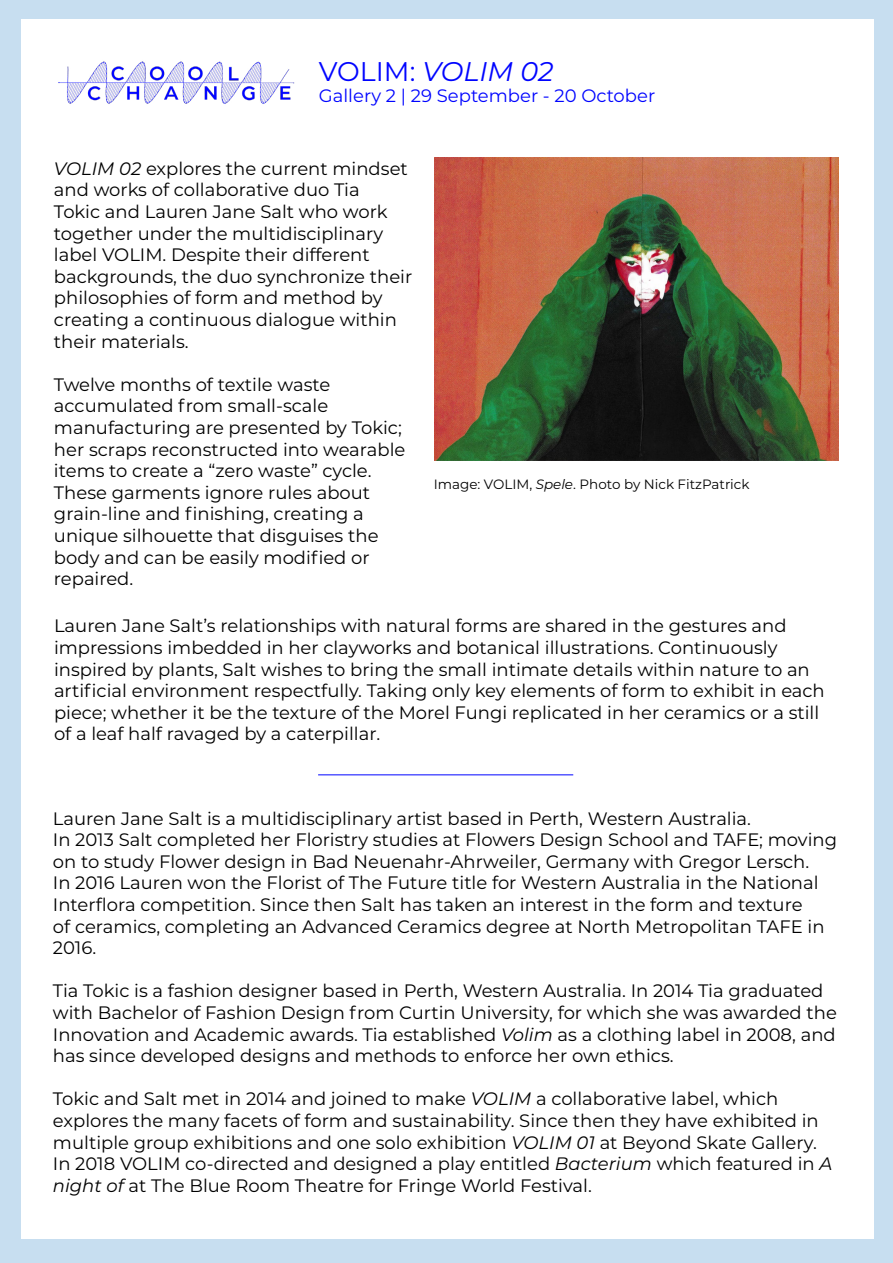
<style>
.page{position:relative;width:893px;height:1263px;background:#c7def0}
.page>*{position:absolute;margin:0;border:0;box-sizing:border-box;transform-origin:0 0}
.t1{font:italic 27px "Montserrat";color:#0104ff}
.t2{font:18px/21.6px "Montserrat";color:#000}
.t3{font:18px "Montserrat";color:#0104ff}
.t4{font:13.5px "Montserrat";color:#000}
.s1{font-style:normal}
.s2{font-style:italic}
</style>
<div class="page">
<div style="left:21px;top:20px;width:853px;height:1219px;background:#fff"></div>
<img style="left:48px;top:19px;width:254px;height:85px">
<img style="left:435px;top:157px;width:404px;height:303px">
<hr style="left:318px;top:774px;width:255px;height:1px;background:#0104ff">
<h1 class="t1" style="left:319px;top:52px;width:236px"><span class="s1">VOLIM:</span> VOLIM 02</h1>
<p class="t3" style="left:319px;top:83px;width:338px">Gallery 2 | 29 September - 20 October</p>
<p class="t2" style="left:54px;top:157px;width:360px"><span class="s2">VOLIM 02</span> explores the current mindset and works of collaborative duo Tia<br>Tokic and Lauren Jane Salt who work together under the multidisciplinary label VOLIM. Despite their different backgrounds, the duo synchronize their philosophies of form and method by creating a continuous dialogue within their materials.</p>
<p class="t2" style="left:54px;top:373px;width:353px">Twelve months of textile waste accumulated from small-scale manufacturing are presented by Tokic; her scraps reconstructed into wearable items to create a “zero waste” cycle.<br>These garments ignore rules about grain-line and finishing, creating a unique silhouette that disguises the body and can be easily modified or repaired.</p>
<p class="t4" style="left:434px;top:475px;width:317px">Image: VOLIM, <span class="s2">Spele</span>. Photo by Nick FitzPatrick</p>
<p class="t2" style="left:54px;top:614px;width:772px">Lauren Jane Salt’s relationships with natural forms are shared in the gestures and impressions imbedded in her clayworks and botanical illustrations. Continuously inspired by plants, Salt wishes to bring the small intimate details within nature to an artificial environment respectfully. Taking only key elements of form to exhibit in each piece; whether it be the texture of the Morel Fungi replicated in her ceramics or a still of a leaf half ravaged by a caterpillar.</p>
<p class="t2" style="left:53px;top:807px;width:786px">Lauren Jane Salt is a multidisciplinary artist based in Perth, Western Australia.<br>In 2013 Salt completed her Floristry studies at Flowers Design School and TAFE; moving on to study Flower design in Bad Neuenahr-Ahrweiler, Germany with Gregor Lersch.<br>In 2016 Lauren won the Florist of The Future title for Western Australia in the National Interflora competition. Since then Salt has taken an interest in the form and texture<br>of ceramics, completing an Advanced Ceramics degree at North Metropolitan TAFE in 2016.</p>
<p class="t2" style="left:53px;top:980px;width:785px">Tia Tokic is a fashion designer based in Perth, Western Australia. In 2014 Tia graduated with Bachelor of Fashion Design from Curtin University, for which she was awarded the Innovation and Academic awards. Tia established <span class="s2">Volim</span> as a clothing label in 2008, and has since developed designs and methods to enforce her own ethics.</p>
<p class="t2" style="left:53px;top:1088px;width:781px">Tokic and Salt met in 2014 and joined to make <span class="s2">VOLIM</span> a collaborative label, which explores the many facets of form and sustainability. Since then they have exhibited in multiple group exhibitions and one solo exhibition <span class="s2">VOLIM 01</span> at Beyond Skate Gallery.<br>In 2018 VOLIM co-directed and designed a play entitled <span class="s2">Bacterium</span> which featured in <span class="s2">A night of</span> at The Blue Room Theatre for Fringe World Festival.</p>
</div>
